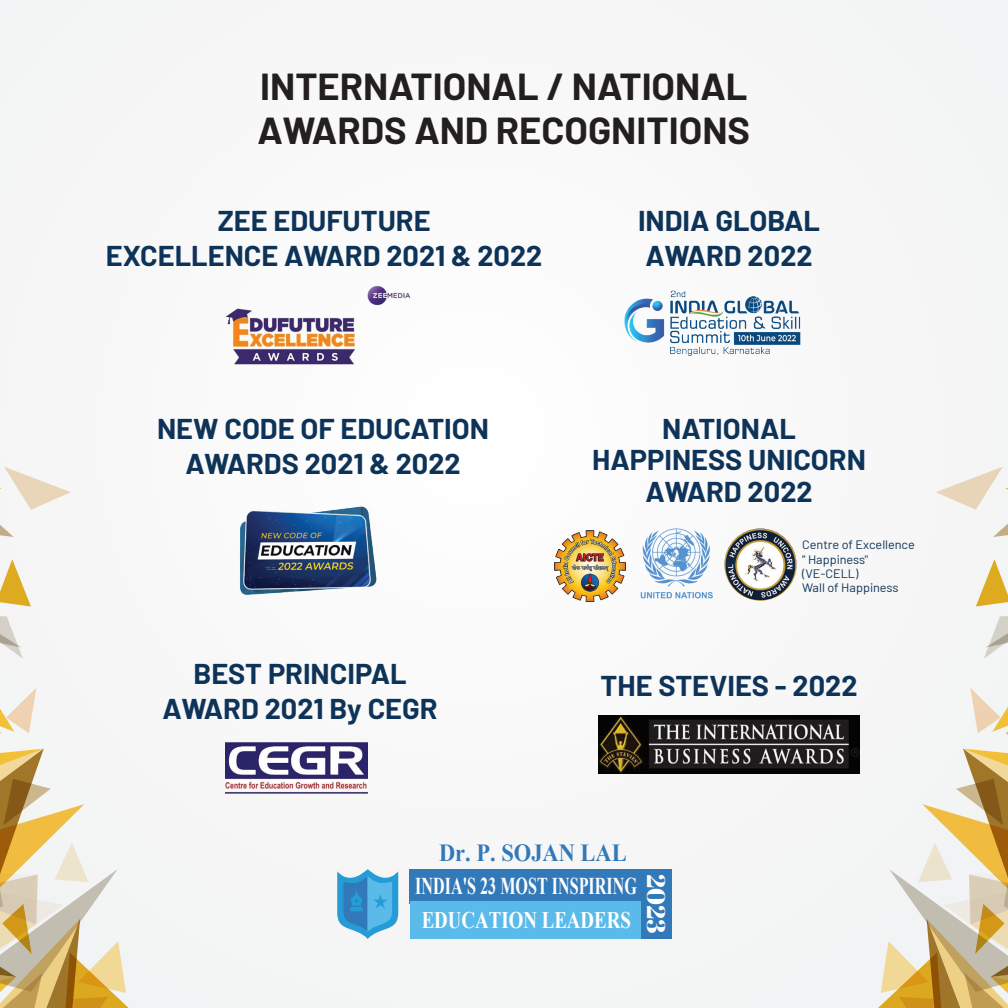
<style>
.page{position:relative;width:1008px;height:1008px;background:#f7f7f8}
.page>*{position:absolute;margin:0;border:0;box-sizing:border-box;transform-origin:0 0}
.t1{font:700 36.75px/43.8px "Barlow";color:#231f20}
.t2{font:700 28px/35px "Barlow";color:#0e3358;text-align:center}
.t3{font:25.55px "Abril Fatface";color:#fff}
.t4{font:700 24.5px "Times New Roman";color:#3179b9;scale:.92 1}
.t5{font:700 23.97px "Times New Roman";color:#fff;scale:.67 1}
.t6{font:700 23.8px "Times New Roman";color:#fff;scale:.8 1}
.t7{font:12.25px/14.3px "Barlow";color:#0e3358}
</style>
<div class="page">
<svg style="left:936px;top:467px;width:72px;height:70px"></svg>
<svg style="left:854px;top:559px;width:154px;height:449px"></svg>
<svg style="left:0;top:467px;width:71px;height:70px"></svg>
<svg style="left:0;top:559px;width:129px;height:449px"></svg>
<img style="left:225px;top:286px;width:186px;height:79px">
<img style="left:624px;top:290px;width:177px;height:66px">
<img style="left:240px;top:506px;width:137px;height:89px">
<img style="left:724px;top:529px;width:73px;height:72px;border-radius:36px">
<img style="left:225px;top:742px;width:142px;height:52px">
<img style="left:599px;top:715px;width:261px;height:58px">
<img style="left:554px;top:531px;width:71px;height:71px">
<img style="left:640px;top:528px;width:73px;height:71px">
<svg style="left:337px;top:869px;width:304px;height:70px;background:#53a3d6"></svg>
<div style="left:641px;top:869px;width:31px;height:70px;background:#3179b9"></div>
<h1 class="t1" style="left:258px;top:62px;width:494px">INTERNATIONAL / NATIONAL<br>AWARDS AND RECOGNITIONS</h1>
<p class="t2" style="left:106px;top:201px;width:438px">ZEE EDUFUTURE<br>EXCELLENCE AWARD 2021 &amp; 2022</p>
<p class="t2" style="left:638px;top:201px;width:184px;text-align:left">INDIA GLOBAL<br>AWARD 2022</p>
<p class="t2" style="left:157px;top:409px;width:334px">NEW CODE OF EDUCATION<br>AWARDS 2021 &amp; 2022</p>
<p class="t2" style="left:163px;top:654px;width:277px">BEST PRINCIPAL<br>AWARD 2021 By CEGR</p>
<p class="t2" style="left:592px;top:411px;width:275px;line-height:31.5px">NATIONAL<br>HAPPINESS UNICORN<br>AWARD 2022</p>
<p class="t7" style="left:802px;top:537px;width:114px">Centre of Excellence " Happiness'' (VE-CELL)<br>Wall of Happiness</p>
<p class="t2" style="left:601px;top:666px;width:259px">THE STEVIES - 2022</p>
<p class="t4" style="left:439px;top:835px;width:206px">Dr. P. SOJAN LAL</p>
<p class="t5" style="left:415px;top:869px;width:332px">INDIA'S 23 MOST INSPIRING</p>
<p class="t3" style="left:674px;top:874px;width:61px;rotate:90deg">2023</p>
<p class="t6" style="left:422px;top:903px;width:263px">EDUCATION LEADERS</p>
</div>
